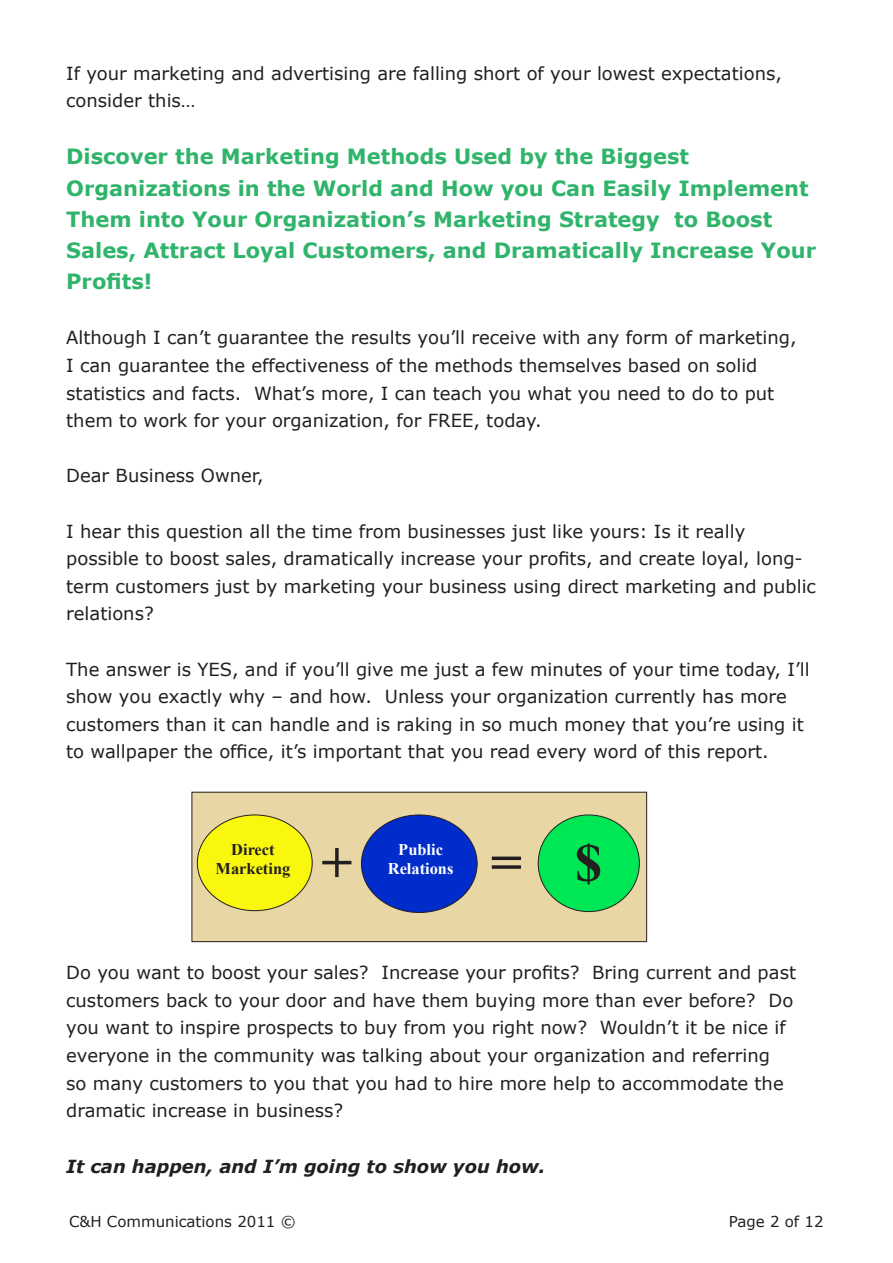
<style>
.page{position:relative;width:893px;height:1263px;background:#fff}
.page>*{position:absolute;margin:0;border:0;box-sizing:border-box;transform-origin:0 0}
.t1{font:700 54.75px "Times New Roman";color:#231f20}
.t2{font:700 21px "Verdana";color:#30b46b}
.t3{font:18px "Verdana";color:#231f20}
.t4{font:italic 700 18px "Verdana";color:#231f20}
.t5{font:700 16.35px "Times New Roman";color:#231f20}
.t6{font:700 16.35px "Times New Roman";color:#fff}
.t7{font:15px "Verdana";color:#231f20}
</style>
<div class="page">
<div style="left:192px;top:792px;width:455px;height:150px;background:#e9d6a5"></div>
<div style="left:191px;top:792px;width:456px;height:150px;border:1px solid #231f20"></div>
<div style="left:197px;top:815px;width:115px;height:96px;background:#f9f70d;border-radius:50%"></div>
<div style="left:361px;top:815px;width:116px;height:97px;background:#002ccc;border-radius:50%"></div>
<div style="left:538px;top:815px;width:101px;height:96px;background:#00e756;border-radius:50%"></div>
<p class="t3" style="left:66px;top:62px;width:717px">If your marketing and advertising are falling short of your lowest expectations,</p>
<p class="t3" style="left:66px;top:89px;width:131px">consider this…</p>
<p class="t2" style="left:66px;top:143px;width:624px">Discover the Marketing Methods Used by the Biggest</p>
<p class="t2" style="left:66px;top:174px;width:744px">Organizations in the World and How you Can Easily Implement</p>
<p class="t2" style="left:66px;top:205px;width:708px">Them into Your Organization’s Marketing Strategy to Boost</p>
<p class="t2" style="left:66px;top:237px;width:751px">Sales, Attract Loyal Customers, and Dramatically Increase Your</p>
<p class="t2" style="left:66px;top:268px;width:88px">Profits!</p>
<p class="t3" style="left:66px;top:326px;width:732px">Although I can’t guarantee the results you’ll receive with any form of marketing,</p>
<p class="t3" style="left:66px;top:354px;width:693px">I can guarantee the effectiveness of the methods themselves based on solid</p>
<p class="t3" style="left:66px;top:382px;width:710px">statistics and facts. What’s more, I can teach you what you need to do to put</p>
<p class="t3" style="left:66px;top:409px;width:477px">them to work for your organization, for FREE, today.</p>
<p class="t3" style="left:66px;top:464px;width:199px">Dear Business Owner,</p>
<p class="t3" style="left:66px;top:520px;width:681px">I hear this question all the time from businesses just like yours: Is it really</p>
<p class="t3" style="left:66px;top:547px;width:738px">possible to boost sales, dramatically increase your profits, and create loyal, long-</p>
<p class="t3" style="left:66px;top:575px;width:751px">term customers just by marketing your business using direct marketing and public</p>
<p class="t3" style="left:66px;top:602px;width:89px">relations?</p>
<p class="t3" style="left:66px;top:658px;width:745px">The answer is YES, and if you’ll give me just a few minutes of your time today, I’ll</p>
<p class="t3" style="left:66px;top:685px;width:722px">show you exactly why – and how. Unless your organization currently has more</p>
<p class="t3" style="left:66px;top:713px;width:739px">customers than it can handle and is raking in so much money that you’re using it</p>
<p class="t3" style="left:66px;top:740px;width:704px">to wallpaper the office, it’s important that you read every word of this report.</p>
<p class="t5" style="left:231px;top:838px;width:45px">Direct</p>
<p class="t5" style="left:216px;top:858px;width:76px">Marketing</p>
<p class="t1" style="left:321px;top:824px;width:33px">+</p>
<p class="t6" style="left:398px;top:838px;width:46px">Public</p>
<p class="t6" style="left:388px;top:858px;width:67px">Relations</p>
<p class="t1" style="left:491px;top:824px;width:33px">=</p>
<p class="t1" style="left:575px;top:824px;width:29px">$</p>
<p class="t3" style="left:66px;top:961px;width:731px">Do you want to boost your sales? Increase your profits? Bring current and past</p>
<p class="t3" style="left:66px;top:989px;width:728px">customers back to your door and have them buying more than ever before? Do</p>
<p class="t3" style="left:66px;top:1016px;width:721px">you want to inspire prospects to buy from you right now? Wouldn’t it be nice if</p>
<p class="t3" style="left:66px;top:1044px;width:705px">everyone in the community was talking about your organization and referring</p>
<p class="t3" style="left:66px;top:1072px;width:719px">so many customers to you that you had to hire more help to accommodate the</p>
<p class="t3" style="left:66px;top:1099px;width:279px">dramatic increase in business?</p>
<p class="t4" style="left:66px;top:1154px;width:481px">It can happen, and I’m going to show you how.</p>
<p class="t7" style="left:69px;top:1211px;width:228px">C&amp;H Communications 2011 ©</p>
<p class="t7" style="left:729px;top:1211px;width:96px">Page 2 of 12</p>
</div>
